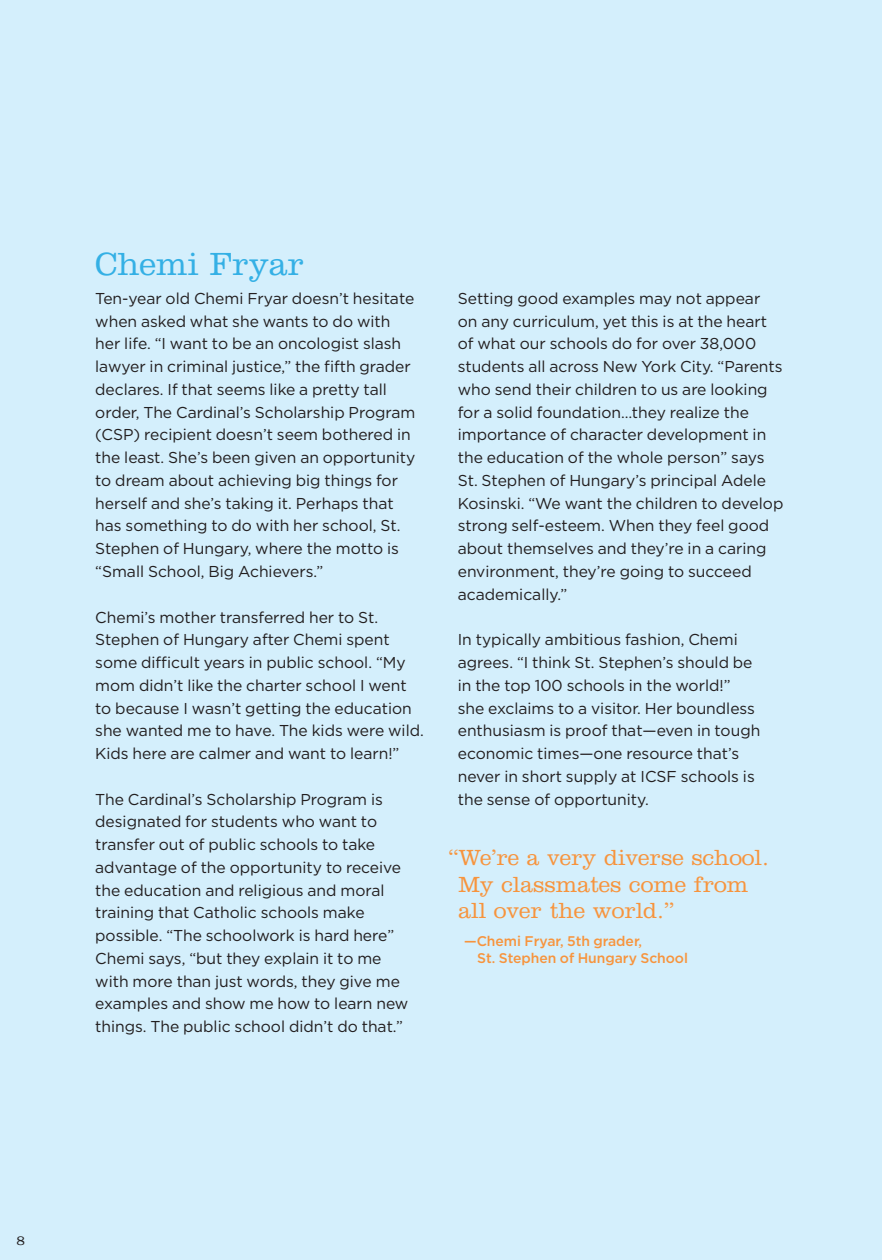
<style>
.page{position:relative;width:882px;height:1260px;background:#fff}
.page>*{position:absolute;margin:0;border:0;box-sizing:border-box;transform-origin:0 0}
.t1{font:300 33.25px "Clarendon";color:#34b0e5}
.t2{font:300 22.75px "Clarendon";color:#f7943d}
.t3{font:15.75px/22.8px "Trio Gotham";color:#231f20}
.t4{font:500 14px/17.5px "Trio Gotham";color:#f7943d}
.t5{font:300 14px "Clarendon";color:#231f20}
</style>
<div class="page">
<div style="left:0;top:0;width:881px;height:1259px;background:#d4effc"></div>
<h2 class="t1" style="left:95px;top:253px;width:210px">Chemi Fryar</h2>
<p class="t3" style="left:95px;top:288px;width:321px">Ten-year old Chemi Fryar doesn’t hesitate when asked what she wants to do with her life. “I want to be an oncologist slash lawyer in criminal justice,” the fifth grader declares. If that seems like a pretty tall order, The Cardinal’s Scholarship Program (CSP) recipient doesn’t seem bothered in the least. She’s been given an opportunity to dream about achieving big things for herself and she’s taking it. Perhaps that has something to do with her school, St.<br>Stephen of Hungary, where the motto is “Small School, Big Achievers.”</p>
<p class="t3" style="left:95px;top:607px;width:330px">Chemi’s mother transferred her to St.<br>Stephen of Hungary after Chemi spent some difficult years in public school. “My mom didn’t like the charter school I went to because I wasn’t getting the education she wanted me to have. The kids were wild.<br>Kids here are calmer and want to learn!”</p>
<p class="t3" style="left:95px;top:789px;width:314px">The Cardinal’s Scholarship Program is designated for students who want to transfer out of public schools to take advantage of the opportunity to receive the education and religious and moral training that Catholic schools make possible. “The schoolwork is hard here” Chemi says, “but they explain it to me with more than just words, they give me examples and show me how to learn new things. The public school didn’t do that.”</p>
<p class="t3" style="left:457px;top:288px;width:327px">Setting good examples may not appear on any curriculum, yet this is at the heart of what our schools do for over 38,000 students all across New York City. “Parents who send their children to us are looking for a solid foundation…they realize the importance of character development in the education of the whole person” says St. Stephen of Hungary’s principal Adele Kosinski. “We want the children to develop strong self-esteem. When they feel good about themselves and they’re in a caring environment, they’re going to succeed academically.”</p>
<p class="t3" style="left:457px;top:629px;width:304px">In typically ambitious fashion, Chemi agrees. “I think St. Stephen’s should be in the top 100 schools in the world!” she exclaims to a visitor. Her boundless enthusiasm is proof that—even in tough economic times—one resource that’s never in short supply at ICSF schools is the sense of opportunity.</p>
<p class="t2" style="left:448px;top:850px;width:322px">“We’re a very diverse school.</p>
<p class="t2" style="left:458px;top:876px;width:291px">My classmates come from</p>
<p class="t2" style="left:458px;top:902px;width:217px">all over the world.”</p>
<p class="t4" style="left:477px;top:933px;width:212px;text-indent:-13px">—Chemi Fryar, 5th grader,<br>St. Stephen of Hungary School</p>
<p class="t5" style="left:16px;top:1235px;width:10px">8</p>
</div>
